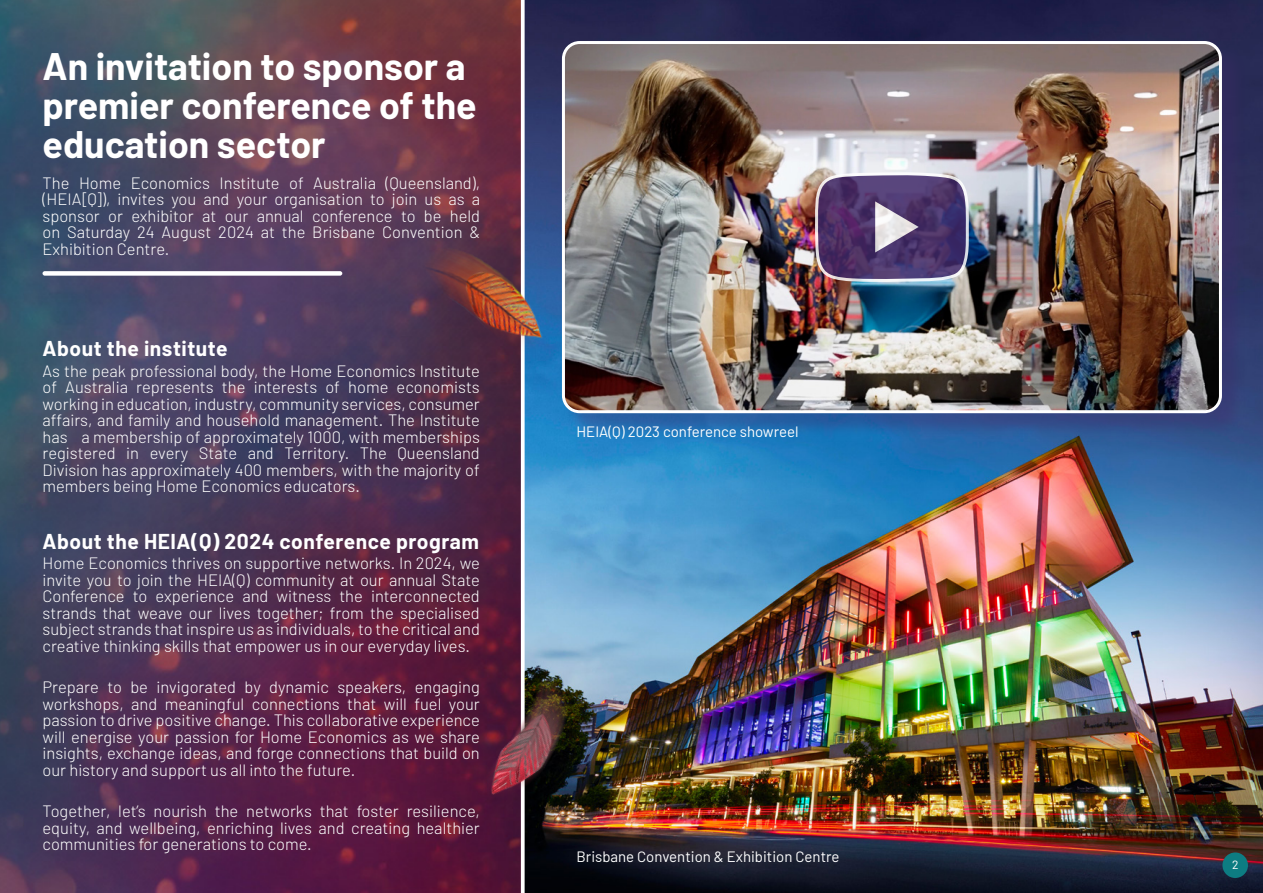
<style>
.page{position:relative;width:1263px;height:893px;background:#fff}
.page>*{position:absolute;margin:0;border:0;box-sizing:border-box;transform-origin:0 0}
.t1{font:700 37.5px/39px "Barlow";color:#fff}
.t2{font:700 21px "Barlow";letter-spacing:.025em;color:#fff}
.t3{font:300 16.5px/16.5px "Barlow";color:#fff;text-align:justify}
.t4{font:15px "Barlow";color:#fff}
.t5{font:12px "Barlow";color:#fff}
</style>
<div class="page">
<img style="left:525px;top:0;width:738px;height:893px">
<img style="left:0;top:0;width:521px;height:893px">
<div style="left:564px;top:44px;width:682px;height:393px;background:#402969;opacity:.35"></div>
<img style="left:563px;top:43px;width:657px;height:369px">
<div style="left:562px;top:41px;width:660px;height:372px;border:3px solid #fff;border-radius:16px"></div>
<svg style="left:813px;top:171px;width:157px;height:112px;background:#6a5781"></svg>
<div style="left:43px;top:271px;width:299px;height:5px;background:#fff;border-radius:2px"></div>
<svg style="left:524px;top:0;width:1px;height:893px"></svg>
<img style="left:325px;top:193px;width:287px;height:210px">
<img style="left:430px;top:596px;width:293px;height:268px">
<div style="left:1222px;top:852px;width:26px;height:26px;background:#0d7c82;border-radius:50%"></div>
<h1 class="t1" style="left:43px;top:44px;width:436px">An invitation to sponsor a premier conference of the education sector</h1>
<p class="t3" style="left:43px;top:174px;width:439px">The Home Economics Institute of Australia (Queensland), (HEIA[Q]), invites you and your organisation to join us as a sponsor or exhibitor at our annual conference to be held on Saturday 24 August 2024 at the Brisbane Convention &amp; Exhibition Centre.</p>
<p class="t2" style="left:43px;top:333px;width:187px">About the institute</p>
<p class="t3" style="left:43px;top:362px;width:439px">As the peak professional body, the Home Economics Institute of Australia represents the interests of home economists working in education, industry, community services, consumer affairs, and family and household management. The Institute has a membership of approximately 1000, with memberships registered in every State and Territory. The Queensland Division has approximately 400 members, with the majority of members being Home Economics educators.</p>
<p class="t2" style="left:43px;top:526px;width:438px">About the HEIA(Q) 2024 conference program</p>
<p class="t3" style="left:43px;top:555px;width:439px">Home Economics thrives on supportive networks. In 2024, we invite you to join the HEIA(Q) community at our annual State Conference to experience and witness the interconnected strands that weave our lives together; from the specialised subject strands that inspire us as individuals, to the critical and creative thinking skills that empower us in our everyday lives.</p>
<p class="t3" style="left:43px;top:679px;width:439px">Prepare to be invigorated by dynamic speakers, engaging workshops, and meaningful connections that will fuel your passion to drive positive change. This collaborative experience will energise your passion for Home Economics as we share insights, exchange ideas, and forge connections that build on our history and support us all into the future.</p>
<p class="t3" style="left:43px;top:803px;width:439px">Together, let’s nourish the networks that foster resilience, equity, and wellbeing, enriching lives and creating healthier communities for generations to come.</p>
<p class="t4" style="left:576px;top:420px;width:223px">HEIA(Q) 2023 conference showreel</p>
<p class="t4" style="left:576px;top:846px;width:265px">Brisbane Convention &amp; Exhibition Centre</p>
<p class="t5" style="left:1232px;top:856px;width:8px">2</p>
</div>
